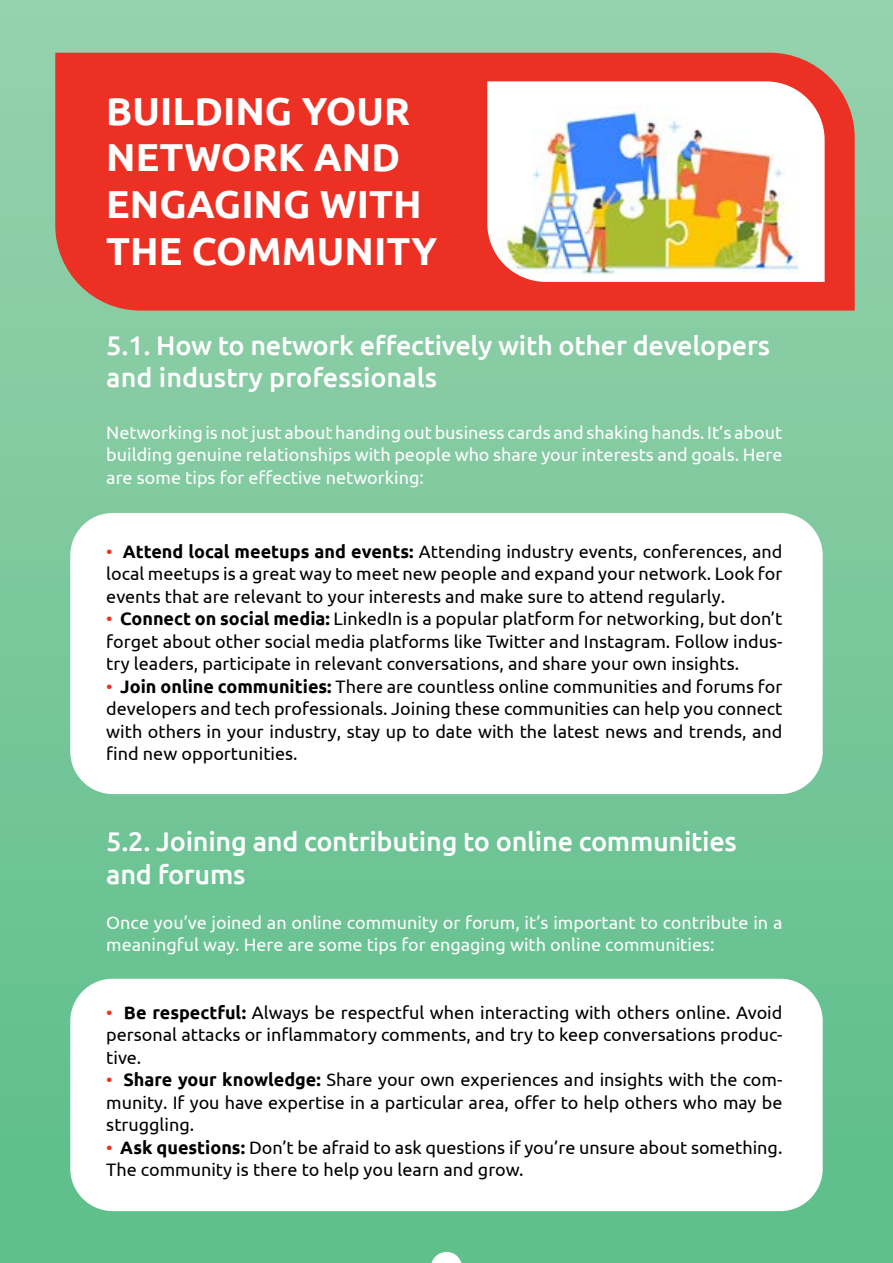
<style>
.page{position:relative;width:893px;height:1263px;background:#fff}
.page>*{position:absolute;margin:0;border:0;box-sizing:border-box;transform-origin:0 0}
.t1{font:700 39px/46.8px "Ubuntu";color:#fff}
.t2{font:500 27px/32.4px "Ubuntu";letter-spacing:-.01em;color:#fff}
.t3{font:18px/22.5px "Ubuntu";color:#000;text-align:justify}
.t4{font:18px/22.5px "Ubuntu";color:#fff;text-align:justify}
.s1{color:#ee3125}
.s2{font-weight:700}
</style>
<div class="page">
<div style="left:0;top:0;width:893px;height:1263px;background:linear-gradient(to bottom,#98d1ae,#5bbe8a)"></div>
<div style="left:55px;top:53px;width:800px;height:258px;background:#ed3024"></div>
<img style="left:487px;top:81px;width:338px;height:201px">
<div style="left:70px;top:513px;width:753px;height:281px;background:#fff;border-radius:43px"></div>
<div style="left:70px;top:979px;width:753px;height:232px;background:#fff;border-radius:43px"></div>
<svg style="left:431px;top:1252px;width:31px;height:11px"></svg>
<h1 class="t1" style="left:106px;top:87px;width:333px">BUILDING YOUR<br>NETWORK AND<br>ENGAGING WITH<br>THE COMMUNITY</h1>
<h2 class="t2" style="left:106px;top:328px;width:665px">5.1. How to network effectively with other developers and industry professionals</h2>
<p class="t4" style="left:106px;top:420px;width:678px">Networking is not just about handing out business cards and shaking hands. It’s about building genuine relationships with people who share your interests and goals. Here are some tips for effective networking:</p>
<p class="t3" style="left:106px;top:540px;width:678px"><span class="s1">•</span> <span class="s2">Attend local meetups and events:</span> Attending industry events, conferences, and local meetups is a great way to meet new people and expand your network. Look for events that are relevant to your interests and make sure to attend regularly.</p>
<p class="t3" style="left:106px;top:607px;width:678px"><span class="s1">•</span> <span class="s2">Connect on social media:</span> LinkedIn is a popular platform for networking, but don’t forget about other social media platforms like Twitter and Instagram. Follow indus&shy;try leaders, participate in relevant conversations, and share your own insights.</p>
<p class="t3" style="left:106px;top:675px;width:678px"><span class="s1">•</span> <span class="s2">Join online communities:</span> There are countless online communities and forums for developers and tech professionals. Joining these communities can help you connect with others in your industry, stay up to date with the latest news and trends, and find new opportunities.</p>
<h2 class="t2" style="left:106px;top:825px;width:632px">5.2. Joining and contributing to online communities and forums</h2>
<p class="t4" style="left:106px;top:911px;width:678px">Once you’ve joined an online community or forum, it’s important to contribute in a meaningful way. Here are some tips for engaging with online communities:</p>
<p class="t3" style="left:106px;top:1001px;width:678px"><span class="s1">•</span> <span class="s2">Be respectful:</span> Always be respectful when interacting with others online. Avoid personal attacks or inflammatory comments, and try to keep conversations produc&shy;tive.</p>
<p class="t3" style="left:106px;top:1068px;width:678px"><span class="s1">•</span> <span class="s2">Share your knowledge:</span> Share your own experiences and insights with the com&shy;munity. If you have expertise in a particular area, offer to help others who may be struggling.</p>
<p class="t3" style="left:106px;top:1136px;width:678px"><span class="s1">•</span> <span class="s2">Ask questions:</span> Don’t be afraid to ask questions if you’re unsure about something.<br>The community is there to help you learn and grow.</p>
</div>
